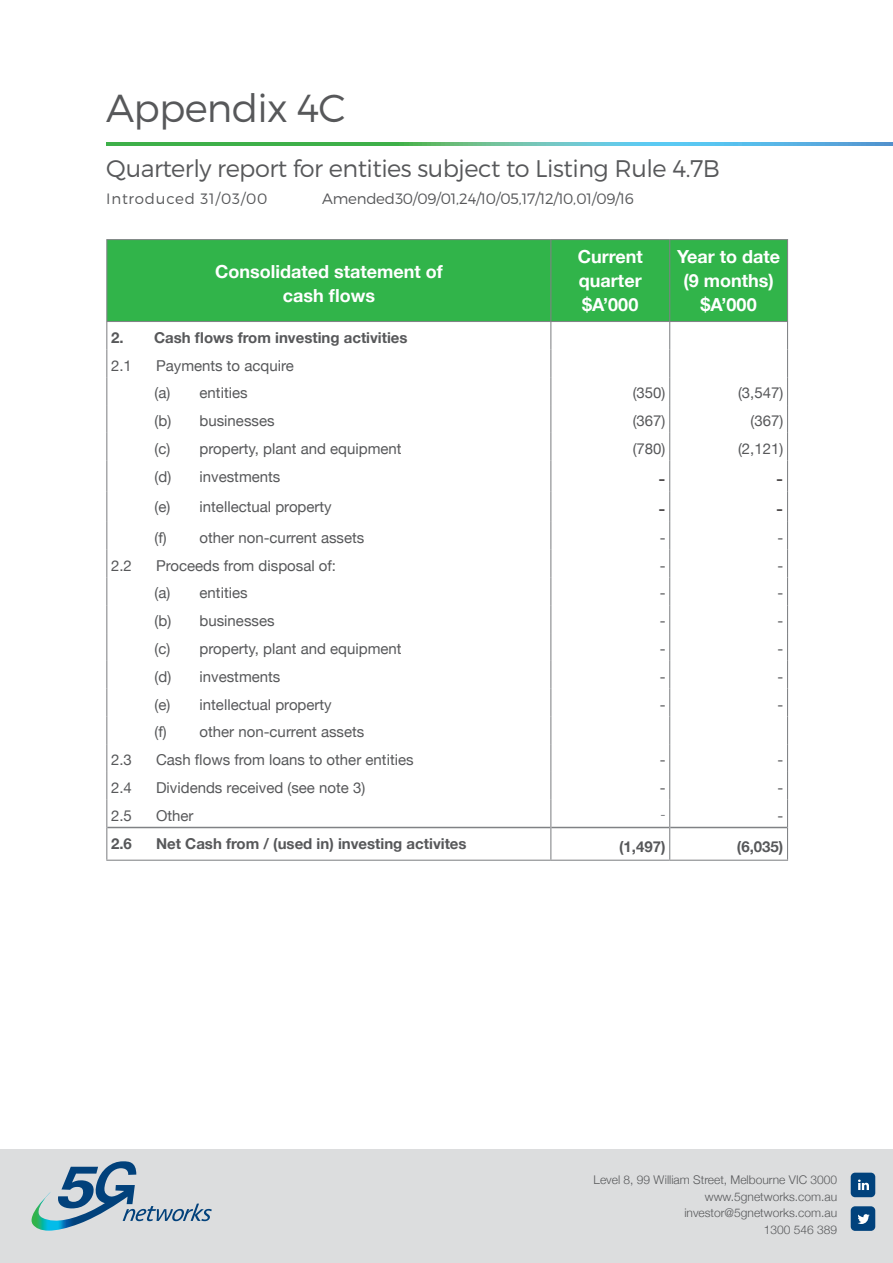
<style>
.page{position:relative;width:893px;height:1263px;background:#fff}
.page>*{position:absolute;margin:0;border:0;box-sizing:border-box;transform-origin:0 0}
.t1{font:300 39px "Montserrat";letter-spacing:-.02em;color:#57585a}
.t2{font:300 24px "Montserrat";letter-spacing:-.02em;color:#57585a}
.t3{font:700 18px/24px "Helvetica Neue";color:#fff;text-align:center}
.t4{font:18px "Helvetica Neue";color:#231f20}
.Table_Sub-tabbing{font:15px "Helvetica Neue";color:#57585a}
.Table_Tabbing{font:15px "Helvetica Neue";color:#57585a}
.Table_Tabbing-2{font:700 15px "Helvetica Neue";color:#57585a}
.t5{font:300 15px "Montserrat";letter-spacing:-.015em;color:#57585a}
.t6{font:300 15px "Montserrat";letter-spacing:.05em;color:#57585a}
.t7{font:13.05px "Helvetica Neue";color:#808285}
.t8{font:300 12px/16.5px "Helvetica Neue";color:#58595b;text-align:right}
</style>
<div class="page">
<div style="left:0;top:1150px;width:893px;height:113px;background:#dcddde"></div>
<img style="left:31px;top:1161px;width:105px;height:69px">
<svg style="left:123px;top:1203px;width:89px;height:18px"></svg>
<div style="left:851px;top:1173px;width:24px;height:24px;background:#01427c;border-radius:4px"></div>
<svg style="left:858px;top:1179px;width:11px;height:11px"></svg>
<div style="left:851px;top:1206px;width:24px;height:25px;background:#01427c;border-radius:4px"></div>
<svg style="left:858px;top:1214px;width:12px;height:10px"></svg>
<svg style="left:106px;top:142px;width:787px;height:3px;background:#53b798"></svg>
<div style="left:107px;top:240px;width:680px;height:81px;background:#31b44a"></div>
<hr style="left:107px;top:827px;width:443px;height:1px;background:#808285">
<hr style="left:551px;top:827px;width:118px;height:1px;background:#808285">
<hr style="left:670px;top:827px;width:117px;height:1px;background:#808285">
<hr style="left:106px;top:239px;width:445px;height:1px;background:#808285">
<hr style="left:551px;top:239px;width:119px;height:1px;background:#808285">
<hr style="left:670px;top:239px;width:118px;height:1px;background:#808285">
<hr style="left:106px;top:321px;width:445px;height:1px;background:#808285">
<hr style="left:551px;top:321px;width:119px;height:1px;background:#808285">
<hr style="left:670px;top:321px;width:118px;height:1px;background:#808285">
<hr style="left:106px;top:240px;width:1px;height:81px;background:#808285">
<hr style="left:550px;top:240px;width:1px;height:81px;background:#808285">
<hr style="left:669px;top:240px;width:1px;height:81px;background:#808285">
<hr style="left:787px;top:240px;width:1px;height:81px;background:#808285">
<svg style="left:106px;top:322px;width:1px;height:139px"></svg>
<svg style="left:550px;top:322px;width:1px;height:139px"></svg>
<svg style="left:669px;top:322px;width:1px;height:139px"></svg>
<svg style="left:787px;top:322px;width:1px;height:139px"></svg>
<hr style="left:106px;top:461px;width:1px;height:30px;background:#808285">
<hr style="left:550px;top:461px;width:1px;height:30px;background:#808285">
<hr style="left:669px;top:461px;width:1px;height:30px;background:#808285">
<hr style="left:787px;top:461px;width:1px;height:30px;background:#808285">
<hr style="left:106px;top:491px;width:1px;height:31px;background:#808285">
<hr style="left:550px;top:491px;width:1px;height:31px;background:#808285">
<hr style="left:669px;top:491px;width:1px;height:31px;background:#808285">
<hr style="left:787px;top:491px;width:1px;height:31px;background:#808285">
<svg style="left:106px;top:522px;width:1px;height:305px"></svg>
<svg style="left:550px;top:522px;width:1px;height:305px"></svg>
<svg style="left:669px;top:522px;width:1px;height:305px"></svg>
<svg style="left:787px;top:522px;width:1px;height:305px"></svg>
<hr style="left:106px;top:827px;width:1px;height:33px;background:#808285">
<hr style="left:550px;top:827px;width:1px;height:33px;background:#808285">
<hr style="left:669px;top:827px;width:1px;height:33px;background:#808285">
<hr style="left:787px;top:827px;width:1px;height:33px;background:#808285">
<hr style="left:106px;top:860px;width:445px;height:1px;background:#808285">
<hr style="left:551px;top:860px;width:119px;height:1px;background:#808285">
<hr style="left:670px;top:860px;width:118px;height:1px;background:#808285">
<h1 class="t1" style="left:106px;top:85px;width:241px">Appendix 4C</h1>
<h2 class="t2" style="left:106px;top:154px;width:615px">Quarterly report for entities subject to Listing Rule 4.7B</h2>
<p class="t6" style="left:106px;top:189px;width:163px">Introduced 31/03/00</p>
<p class="t5" style="left:322px;top:189px;width:313px">Amended 30/09/01, 24/10/05, 17/12/10, 01/09/16</p>
<p class="t3" style="left:215px;top:260px;width:229px">Consolidated statement of cash flows</p>
<p class="t3" style="left:578px;top:245px;width:67px;text-align:justify">Current quarter $A’000</p>
<p class="t3" style="left:677px;top:245px;width:105px">Year to date (9 months) $A’000</p>
<p class="Table_Tabbing-2" style="left:111px;top:326px;width:298px">2. Cash flows from investing activities</p>
<p class="Table_Tabbing" style="left:111px;top:354px;width:22px">2.1</p>
<p class="Table_Tabbing" style="left:156px;top:354px;width:139px">Payments to acquire</p>
<p class="Table_Sub-tabbing" style="left:155px;top:382px;width:95px">(a) entities</p>
<p class="Table_Tabbing" style="left:633px;top:382px;width:34px">(350)</p>
<p class="Table_Tabbing" style="left:738px;top:382px;width:47px">(3,547)</p>
<p class="Table_Sub-tabbing" style="left:155px;top:410px;width:122px">(b) businesses</p>
<p class="Table_Tabbing" style="left:633px;top:410px;width:34px">(367)</p>
<p class="Table_Tabbing" style="left:750px;top:410px;width:34px">(367)</p>
<p class="Table_Sub-tabbing" style="left:155px;top:438px;width:249px">(c) property, plant and equipment</p>
<p class="Table_Tabbing" style="left:633px;top:438px;width:34px">(780)</p>
<p class="Table_Tabbing" style="left:738px;top:438px;width:47px">(2,121)</p>
<p class="Table_Sub-tabbing" style="left:155px;top:465px;width:127px">(d) investments</p>
<p class="t4" style="left:658px;top:465px;width:9px">-</p>
<p class="t4" style="left:776px;top:465px;width:9px">-</p>
<p class="Table_Sub-tabbing" style="left:155px;top:496px;width:179px">(e) intellectual property</p>
<p class="t4" style="left:658px;top:496px;width:9px">-</p>
<p class="t4" style="left:776px;top:496px;width:9px">-</p>
<p class="Table_Sub-tabbing" style="left:155px;top:527px;width:211px">(f) other non-current assets</p>
<p class="Table_Tabbing" style="left:660px;top:527px;width:7px">-</p>
<p class="Table_Tabbing" style="left:777px;top:527px;width:7px">-</p>
<p class="Table_Tabbing" style="left:111px;top:554px;width:22px">2.2</p>
<p class="Table_Tabbing" style="left:156px;top:554px;width:182px">Proceeds from disposal of:</p>
<p class="Table_Tabbing" style="left:660px;top:554px;width:7px">-</p>
<p class="Table_Tabbing" style="left:777px;top:554px;width:7px">-</p>
<p class="Table_Sub-tabbing" style="left:155px;top:582px;width:95px">(a) entities</p>
<p class="Table_Tabbing" style="left:660px;top:582px;width:7px">-</p>
<p class="Table_Tabbing" style="left:777px;top:582px;width:7px">-</p>
<p class="Table_Sub-tabbing" style="left:155px;top:610px;width:122px">(b) businesses</p>
<p class="Table_Tabbing" style="left:660px;top:610px;width:7px">-</p>
<p class="Table_Tabbing" style="left:777px;top:610px;width:7px">-</p>
<p class="Table_Sub-tabbing" style="left:155px;top:638px;width:249px">(c) property, plant and equipment</p>
<p class="Table_Tabbing" style="left:660px;top:638px;width:7px">-</p>
<p class="Table_Tabbing" style="left:777px;top:638px;width:7px">-</p>
<p class="Table_Sub-tabbing" style="left:155px;top:666px;width:127px">(d) investments</p>
<p class="Table_Tabbing" style="left:660px;top:666px;width:7px">-</p>
<p class="Table_Tabbing" style="left:777px;top:666px;width:7px">-</p>
<p class="Table_Sub-tabbing" style="left:155px;top:693px;width:179px">(e) intellectual property</p>
<p class="Table_Tabbing" style="left:660px;top:693px;width:7px">-</p>
<p class="Table_Tabbing" style="left:777px;top:693px;width:7px">-</p>
<p class="Table_Sub-tabbing" style="left:155px;top:721px;width:211px">(f) other non-current assets</p>
<p class="Table_Tabbing" style="left:111px;top:749px;width:22px">2.3</p>
<p class="Table_Tabbing" style="left:156px;top:749px;width:259px">Cash flows from loans to other entities</p>
<p class="Table_Tabbing" style="left:660px;top:749px;width:7px">-</p>
<p class="Table_Tabbing" style="left:777px;top:749px;width:7px">-</p>
<p class="Table_Tabbing" style="left:111px;top:777px;width:22px">2.4</p>
<p class="Table_Tabbing" style="left:156px;top:777px;width:211px">Dividends received (see note 3)</p>
<p class="Table_Tabbing" style="left:660px;top:777px;width:7px">-</p>
<p class="Table_Tabbing" style="left:777px;top:777px;width:7px">-</p>
<p class="Table_Tabbing" style="left:111px;top:805px;width:22px">2.5</p>
<p class="Table_Tabbing" style="left:156px;top:805px;width:39px">Other</p>
<p class="t7" style="left:660px;top:805px;width:7px">-</p>
<p class="Table_Tabbing" style="left:777px;top:805px;width:7px">-</p>
<p class="Table_Tabbing-2" style="left:111px;top:832px;width:22px">2.6</p>
<p class="Table_Tabbing-2" style="left:156px;top:832px;width:312px">Net Cash from / (used in) investing activites</p>
<p class="Table_Tabbing-2" style="left:619px;top:835px;width:48px">(1,497)</p>
<p class="Table_Tabbing-2" style="left:737px;top:835px;width:48px">(6,035)</p>
<p class="t8" style="left:594px;top:1171px;width:245px">Level 8, 99 William Street, Melbourne VIC 3000 www.5gnetworks.com.au investor@5gnetworks.com.au<br>1300 546 389</p>
</div>
